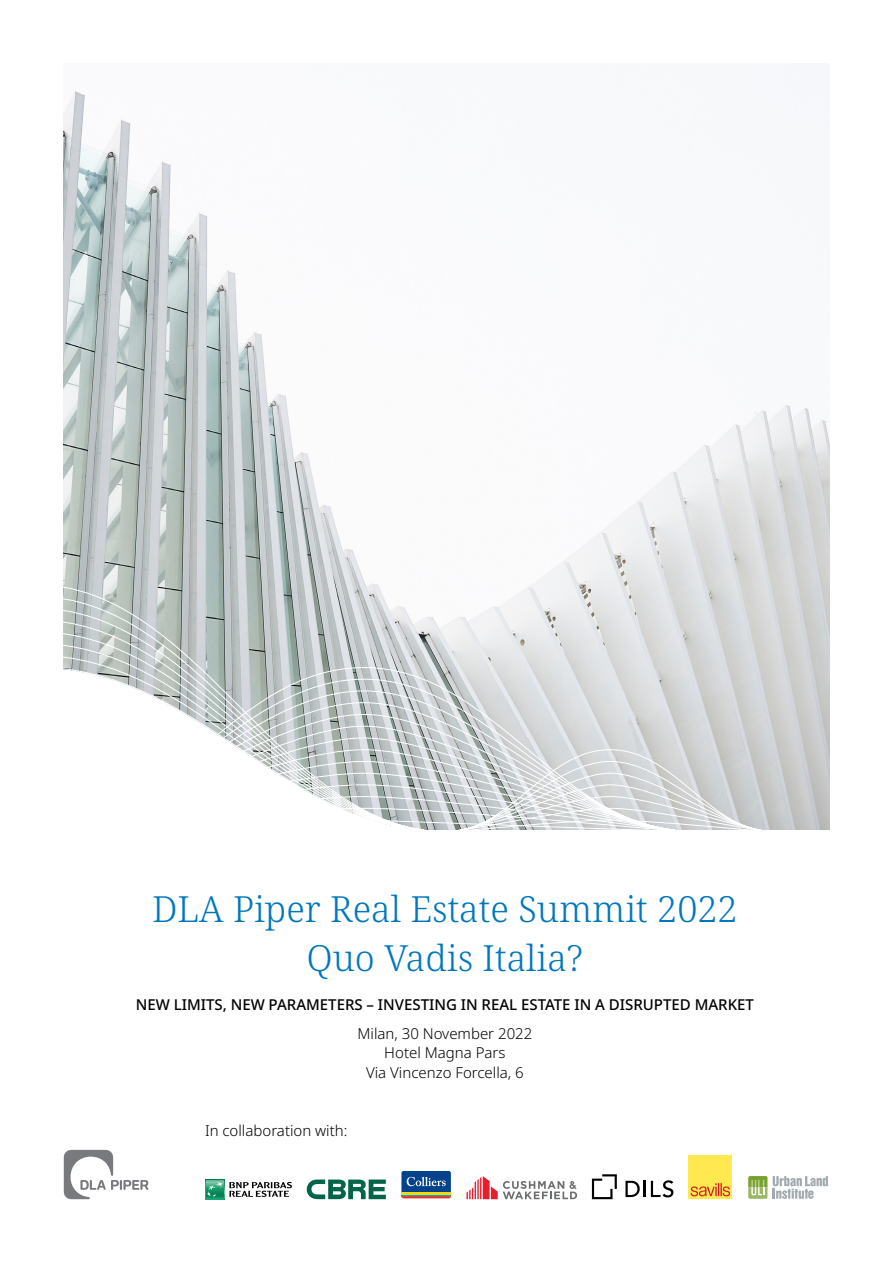
<style>
.page{position:relative;width:893px;height:1263px;background:#fff}
.page>*{position:absolute;margin:0;border:0;box-sizing:border-box;transform-origin:0 0}
.t1{font:300 36px/48.8px "Noto Serif";color:#0077be;text-align:center}
.t2{font:300 15px/19.5px "Noto Sans";color:#000;text-align:center}
.t3{font:500 15px "Noto Sans";color:#000}
</style>
<div class="page">
<img style="left:63px;top:90px;width:766px;height:740px">
<svg style="left:63px;top:584px;width:712px;height:246px"></svg>
<svg style="left:64px;top:1150px;width:84px;height:49px"></svg>
<svg style="left:307px;top:1179px;width:79px;height:20px"></svg>
<svg style="left:466px;top:1176px;width:111px;height:23px"></svg>
<svg style="left:592px;top:1174px;width:25px;height:25px"></svg>
<svg style="left:625px;top:1181px;width:20px;height:16px"></svg>
<svg style="left:651px;top:1180px;width:22px;height:17px"></svg>
<svg style="left:688px;top:1155px;width:44px;height:44px;background:#fad54b"></svg>
<svg style="left:773px;top:1176px;width:55px;height:23px"></svg>
<svg style="left:748px;top:1176px;width:19px;height:23px"></svg>
<svg style="left:401px;top:1170px;width:51px;height:29px"></svg>
<svg style="left:401px;top:1171px;width:50px;height:27px"></svg>
<svg style="left:205px;top:1198px;width:20px;height:1px"></svg>
<svg style="left:205px;top:1180px;width:87px;height:18px"></svg>
<h1 class="t1" style="left:152px;top:886px;width:587px">DLA Piper Real Estate Summit 2022<br>Quo Vadis Italia?</h1>
<p class="t3" style="left:136px;top:994px;width:620px">NEW LIMITS, NEW PARAMETERS – INVESTING IN REAL ESTATE IN A DISRUPTED MARKET</p>
<p class="t2" style="left:357px;top:1024px;width:176px">Milan, 30 November 2022<br>Hotel Magna Pars<br>Via Vincenzo Forcella, 6</p>
<p class="t2" style="left:205px;top:1121px;width:144px">In collaboration with:</p>
</div>
